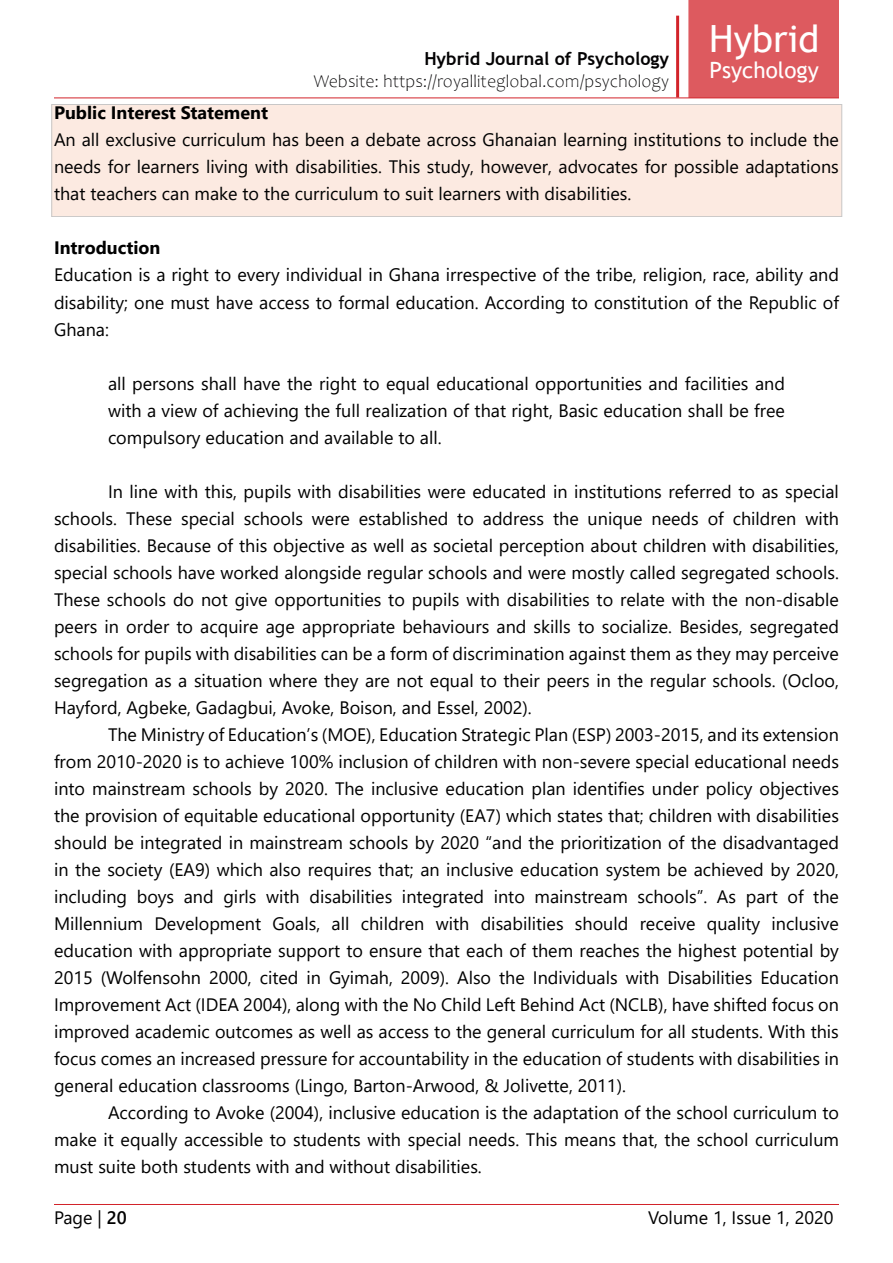
<style>
.page{position:relative;width:893px;height:1263px;background:#fff}
.page>*{position:absolute;margin:0;border:0;box-sizing:border-box;transform-origin:0 0}
.t1{font:37.5px "Trebuchet MS";color:#fff}
.t2{font:22.5px "Trebuchet MS";color:#fff}
.t3{font:18px/27px "Segoe UI";color:#000;text-align:justify}
.t4{font:300 18px "Candara";color:#030203}
.t5{font:700 18px "Segoe UI";color:#000}
.t6{font:700 18px "Trebuchet MS";color:#030203}
.s1{font-weight:600}
</style>
<div class="page">
<div style="left:688px;top:0;width:151px;height:98px;background:#dd5a5f;border:2px solid #d2232a"></div>
<hr style="left:54px;top:98px;width:785px;height:1px;background:#d2232a">
<hr style="left:54px;top:1204px;width:785px;height:1px;background:#d2232a">
<hr style="left:676px;top:16px;width:3px;height:82px;background:#d2232a">
<div style="left:52px;top:104px;width:790px;height:113px;background:#fceae1"></div>
<p class="t6" style="left:424px;top:48px;width:246px">Hybrid Journal of Psychology</p>
<p class="t4" style="left:314px;top:71px;width:357px">Website: https://royalliteglobal.com/psychology</p>
<h1 class="t1" style="left:709px;top:15px;width:112px">Hybrid</h1>
<p class="t2" style="left:709px;top:56px;width:111px">Psychology</p>
<p class="t5" style="left:54px;top:96px;width:216px">Public Interest Statement</p>
<p class="t3" style="left:54px;top:125px;width:786px">An all exclusive curriculum has been a debate across Ghanaian learning institutions to include the needs for learners living with disabilities. This study, however, advocates for possible adaptations that teachers can make to the curriculum to suit learners with disabilities.</p>
<p class="t5" style="left:54px;top:231px;width:108px">Introduction</p>
<p class="t3" style="left:54px;top:260px;width:786px">Education is a right to every individual in Ghana irrespective of the tribe, religion, race, ability and disability; one must have access to formal education. According to constitution of the Republic of Ghana:</p>
<p class="t3" style="left:108px;top:368px;width:678px">all persons shall have the right to equal educational opportunities and facilities and with a view of achieving the full realization of that right, Basic education shall be free compulsory education and available to all.</p>
<p class="t3" style="left:54px;top:476px;width:786px;text-indent:54px">In line with this, pupils with disabilities were educated in institutions referred to as special schools. These special schools were established to address the unique needs of children with disabilities. Because of this objective as well as societal perception about children with disabilities, special schools have worked alongside regular schools and were mostly called segregated schools.<br>These schools do not give opportunities to pupils with disabilities to relate with the non-disable peers in order to acquire age appropriate behaviours and skills to socialize. Besides, segregated schools for pupils with disabilities can be a form of discrimination against them as they may perceive segregation as a situation where they are not equal to their peers in the regular schools. (Ocloo, Hayford, Agbeke, Gadagbui, Avoke, Boison, and Essel, 2002).</p>
<p class="t3" style="left:54px;top:719px;width:786px;text-indent:54px">The Ministry of Education’s (MOE), Education Strategic Plan (ESP) 2003-2015, and its extension from 2010-2020 is to achieve 100% inclusion of children with non-severe special educational needs into mainstream schools by 2020. The inclusive education plan identifies under policy objectives the provision of equitable educational opportunity (EA7) which states that; children with disabilities should be integrated in mainstream schools by 2020 “and the prioritization of the disadvantaged in the society (EA9) which also requires that; an inclusive education system be achieved by 2020, including boys and girls with disabilities integrated into mainstream schools”. As part of the Millennium Development Goals, all children with disabilities should receive quality inclusive education with appropriate support to ensure that each of them reaches the highest potential by 2015 (Wolfensohn 2000, cited in Gyimah, 2009). Also the Individuals with Disabilities Education Improvement Act (IDEA 2004), along with the No Child Left Behind Act (NCLB), have shifted focus on improved academic outcomes as well as access to the general curriculum for all students. With this focus comes an increased pressure for accountability in the education of students with disabilities in general education classrooms (Lingo, Barton-Arwood, &amp; Jolivette, 2011).</p>
<p class="t3" style="left:54px;top:1097px;width:786px;text-indent:54px">According to Avoke (2004), inclusive education is the adaptation of the school curriculum to make it equally accessible to students with special needs. This means that, the school curriculum must suite both students with and without disabilities.</p>
<p class="t3" style="left:54px;top:1203px;width:74px">Page | <span class="s1">20</span></p>
<p class="t3" style="left:648px;top:1203px;width:187px">Volume 1, Issue 1, 2020</p>
</div>
